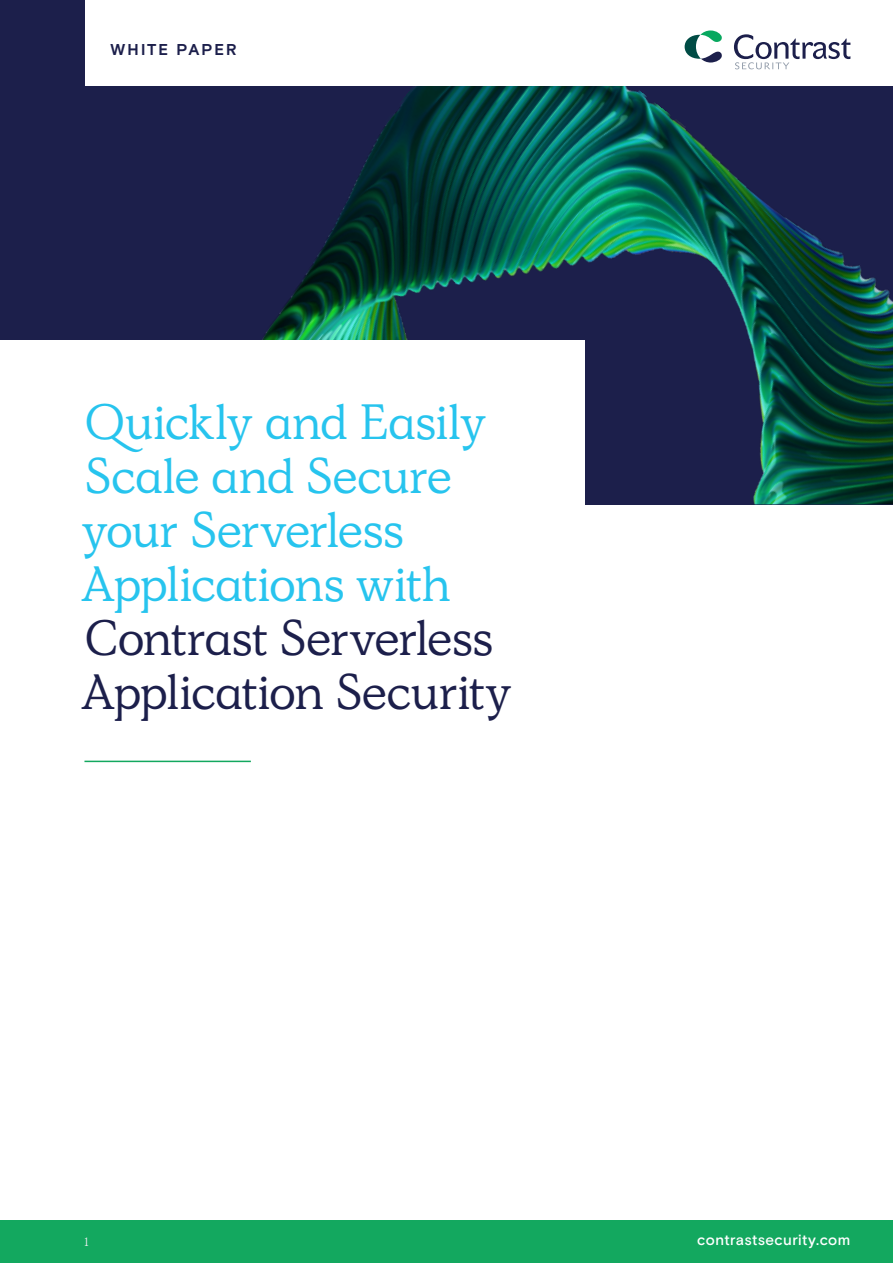
<style>
.page{position:relative;width:893px;height:1263px;background:#fff}
.page>*{position:absolute;margin:0;border:0;box-sizing:border-box;transform-origin:0 0}
.t1{font:49.5px/54px "Simula";letter-spacing:-.005em;color:#27c4ee}
.t2{font:49.5px/54px "Simula";letter-spacing:-.005em;color:#1c1f4b}
.t3{font:700 15.75px "Basis Grotesque Pro";letter-spacing:.125em;color:#1c1f4b}
.t4{font:500 15px "Basis Grotesque Pro";letter-spacing:.025em;color:#fff}
.t5{font:12px "Simula";color:#ebeced}
</style>
<div class="page">
<div style="left:0;top:0;width:893px;height:504px;background:#1c1f4b"></div>
<img style="left:119px;top:85px;width:774px;height:419px">
<div style="left:1px;top:340px;width:584px;height:177px;background:#fff"></div>
<hr style="left:84px;top:761px;width:167px;height:1px;background:#13a85f">
<div style="left:85px;top:0;width:808px;height:85px;background:#fff"></div>
<svg style="left:734px;top:34px;width:116px;height:35px"></svg>
<svg style="left:685px;top:31px;width:37px;height:32px"></svg>
<div style="left:0;top:1220px;width:893px;height:43px;background:#13a85f"></div>
<p class="t3" style="left:111px;top:40px;width:128px">WHITE PAPER</p>
<p class="t1" style="left:81px;top:396px;width:407px">Quickly and Easily<br>Scale and Secure your Serverless<br>Applications with</p>
<p class="t2" style="left:81px;top:612px;width:432px">Contrast Serverless<br>Application Security</p>
<p class="t5" style="left:84px;top:1234px;width:6px">1</p>
<p class="t4" style="left:697px;top:1231px;width:155px">contrastsecurity.com</p>
</div>
